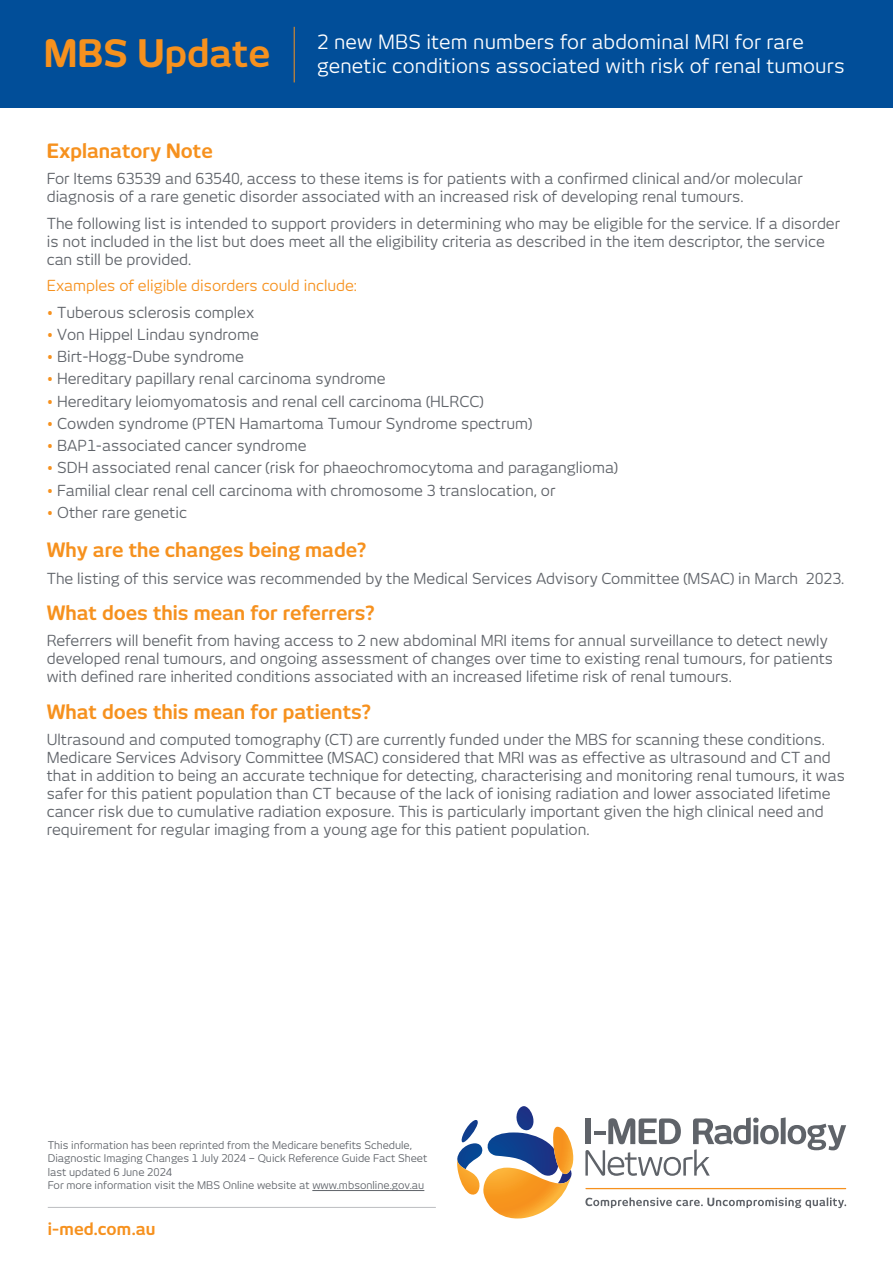
<style>
.page{position:relative;width:893px;height:1263px;background:#fff}
.page>*{position:absolute;margin:0;border:0;box-sizing:border-box;transform-origin:0 0}
.t1{font:700 37.35px "New June";color:#f6911e}
.t2{font:700 19.5px "New June";color:#f6911e}
.t3{font:19.5px/23.4px "New June";letter-spacing:.01em;color:#fff}
.t4{font:700 16.5px "New June";letter-spacing:.01em;color:#f6911e}
.t5{font:15px/18px "New June";color:#5f6369}
.t6{font:15px "New June";color:#f6911e}
.t7{font:10.5px/13.5px "New June";color:#5f6369}
.s1{color:#f6911e}
.s2{font-style:inherit}
</style>
<div class="page">
<hr style="left:48px;top:1207px;width:388px;height:1px;background:#bcbdc0">
<svg style="left:457px;top:1106px;width:389px;height:112px"></svg>
<hr style="left:312px;top:1190px;width:112px;height:1px;background:#5f6369">
<div style="left:0;top:0;width:893px;height:108px;background:#014e99"></div>
<hr style="left:294px;top:27px;width:1px;height:55px;background:#f6911e">
<h1 class="t1" style="left:44px;top:31px;width:228px">MBS Update</h1>
<h2 class="t3" style="left:317px;top:30px;width:529px">2 new MBS item numbers for abdominal MRI for rare genetic conditions associated with risk of renal tumours</h2>
<h2 class="t2" style="left:47px;top:139px;width:168px">Explanatory Note</h2>
<p class="t5" style="left:47px;top:169px;width:757px">For Items 63539 and 63540, access to these items is for patients with a confirmed clinical and/or molecular diagnosis of a rare genetic disorder associated with an increased risk of developing renal tumours.</p>
<p class="t5" style="left:47px;top:214px;width:795px">The following list is intended to support providers in determining who may be eligible for the service. If a disorder is not included in the list but does meet all the eligibility criteria as described in the item descriptor, the service can still be provided.</p>
<p class="t6" style="left:47px;top:277px;width:312px">Examples of eligible disorders could include:</p>
<p class="t5" style="left:47px;top:303px;width:209px"><span class="s1">•</span> Tuberous sclerosis complex</p>
<p class="t5" style="left:47px;top:325px;width:214px"><span class="s1">•</span> Von Hippel Lindau syndrome</p>
<p class="t5" style="left:47px;top:347px;width:199px"><span class="s1">•</span> Birt-Hogg-Dube syndrome</p>
<p class="t5" style="left:47px;top:370px;width:340px"><span class="s1">•</span> Hereditary papillary renal carcinoma syndrome</p>
<p class="t5" style="left:47px;top:392px;width:438px"><span class="s1">•</span> Hereditary leiomyomatosis and renal cell carcinoma (HLRCC)</p>
<p class="t5" style="left:47px;top:414px;width:487px"><span class="s1">•</span> Cowden syndrome (PTEN Hamartoma Tumour Syndrome spectrum)</p>
<p class="t5" style="left:47px;top:436px;width:261px"><span class="s1">•</span> BAP1-associated cancer syndrome</p>
<p class="t5" style="left:47px;top:459px;width:573px"><span class="s1">•</span> SDH associated renal cancer (risk for phaeochromocytoma and paraganglioma)</p>
<p class="t5" style="left:47px;top:481px;width:510px"><span class="s1">•</span> Familial clear renal cell carcinoma with chromosome 3 translocation, or</p>
<p class="t5" style="left:47px;top:503px;width:142px"><span class="s1">•</span> <span class="s2">O</span>ther rare genetic</p>
<h2 class="t2" style="left:47px;top:539px;width:321px">Why are the changes being made?</h2>
<p class="t5" style="left:47px;top:569px;width:799px">The listing of this service was recommended by the Medical Services Advisory Committee (MSAC) in March 2023.</p>
<h2 class="t2" style="left:47px;top:601px;width:329px">What does this mean for referrers?</h2>
<p class="t5" style="left:47px;top:632px;width:788px">Referrers will benefit from having access to 2 new abdominal MRI items for annual surveillance to detect newly developed renal tumours, and ongoing assessment of changes over time to existing renal tumours, for patients with defined rare inherited conditions associated with an increased lifetime risk of renal tumours.</p>
<h2 class="t2" style="left:47px;top:700px;width:326px">What does this mean for patients?</h2>
<p class="t5" style="left:47px;top:730px;width:800px">Ultrasound and computed tomography (CT) are currently funded under the MBS for scanning these conditions.<br>Medicare Services Advisory Committee (MSAC) considered that MRI was as effective as ultrasound and CT and that in addition to being an accurate technique for detecting, characterising and monitoring renal tumours, it was safer for this patient population than CT because of the lack of ionising radiation and lower associated lifetime cancer risk due to cumulative radiation exposure. This is particularly important given the high clinical need and requirement for regular imaging from a young age for this patient population.</p>
<p class="t7" style="left:48px;top:1138px;width:381px">This information has been reprinted from the Medicare benefits Schedule, Diagnostic Imaging Changes 1 July 2024 – Quick Reference Guide Fact Sheet last updated 6 June 2024<br>For more information visit the MBS Online website at www.mbsonline.gov.au</p>
<p class="t4" style="left:48px;top:1219px;width:109px">i-med.com.au</p>
</div>
